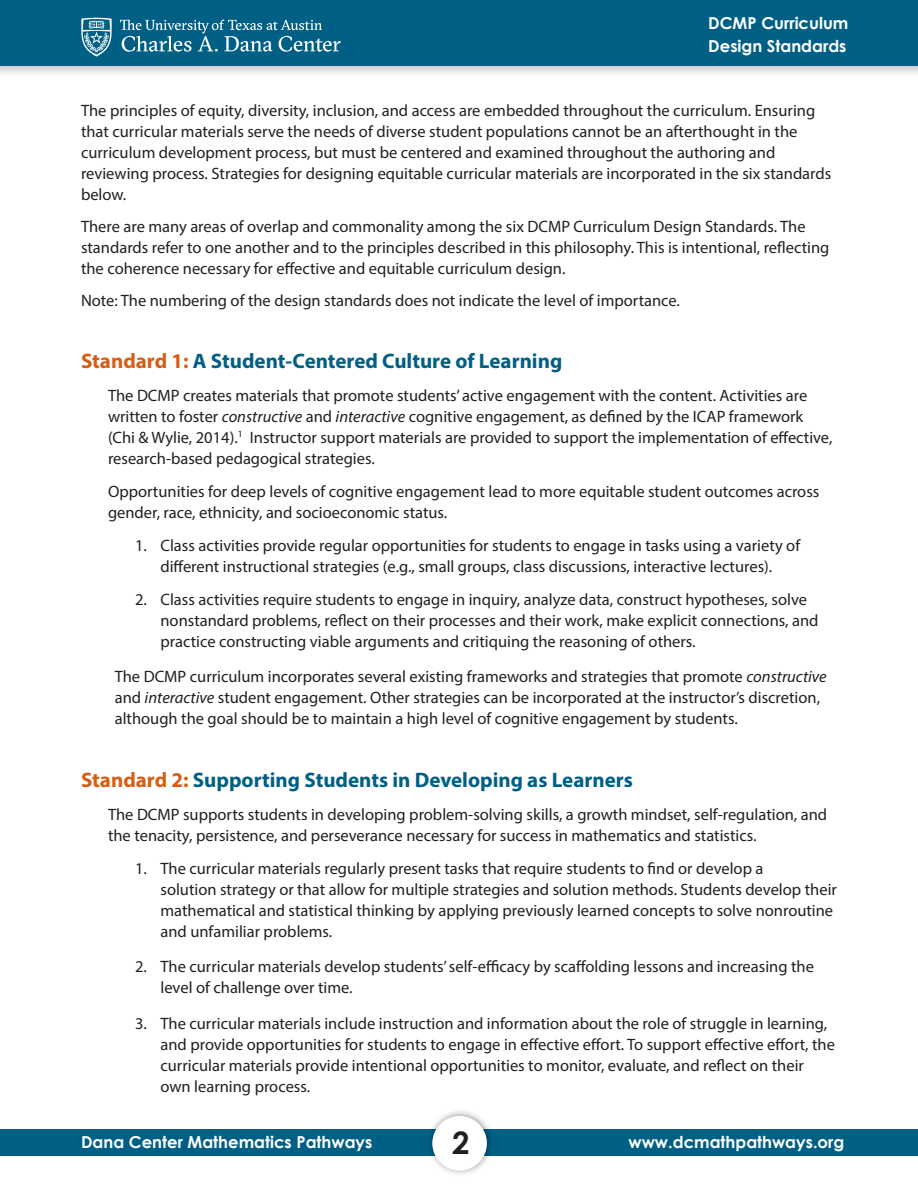
<style>
.page{position:relative;width:918px;height:1188px;background:#fff}
.page>*{position:absolute;margin:0;border:0;box-sizing:border-box;transform-origin:0 0}
.t1{font:700 31.05px "Century Gothic";color:#231f20}
.t2{font:700 21px "Myriad Pro";color:#005f85}
.t3{font:16.5px/21px "Myriad Pro";color:#231f20}
.t4{font:700 16.5px "Century Gothic";color:#fff}
.s1{color:#d75d14}
.s2{font-style:italic}
</style>
<div class="page">
<div style="left:0;top:1130px;width:918px;height:26px;background:#005f85"></div>
<img style="left:423px;top:1111px;width:74px;height:63px">
<div style="left:432px;top:1116px;width:55px;height:55px;background:#fff;border-radius:50%"></div>
<div style="left:0;top:0;width:918px;height:79px;background:#231f20;opacity:.25"></div>
<div style="left:0;top:0;width:918px;height:66px;background:#005f85"></div>
<svg style="left:81px;top:18px;width:31px;height:39px"></svg>
<svg style="left:120px;top:20px;width:221px;height:32px"></svg>
<p class="t4" style="left:708px;top:13px;width:142px">DCMP Curriculum</p>
<p class="t4" style="left:708px;top:35px;width:140px">Design Standards</p>
<p class="t3" style="left:81px;top:100px;width:752px">The principles of equity, diversity, inclusion, and access are embedded throughout the curriculum. Ensuring that curricular materials serve the needs of diverse student populations cannot be an afterthought in the curriculum development process, but must be centered and examined throughout the authoring and reviewing process. Strategies for designing equitable curricular materials are incorporated in the six standards below.</p>
<p class="t3" style="left:81px;top:216px;width:750px">There are many areas of overlap and commonality among the six DCMP Curriculum Design Standards. The standards refer to one another and to the principles described in this philosophy. This is intentional, reflecting the coherence necessary for effective and equitable curriculum design.</p>
<p class="t3" style="left:81px;top:289px;width:601px">Note: The numbering of the design standards does not indicate the level of importance.</p>
<p class="t2" style="left:81px;top:347px;width:483px"><span class="s1">Standard 1:</span> A Student-Centered Culture of Learning</p>
<p class="t3" style="left:108px;top:385px;width:726px">The DCMP creates materials that promote students’ active engagement with the content. Activities are written to foster <span class="s2">constructive</span> and <span class="s2">interactive</span> cognitive engagement, as defined by the ICAP framework (Chi &amp; Wylie, 2014).<sup>1</sup> Instructor support materials are provided to support the implementation of effective, research-based pedagogical strategies.</p>
<p class="t3" style="left:108px;top:481px;width:713px">Opportunities for deep levels of cognitive engagement lead to more equitable student outcomes across gender, race, ethnicity, and socioeconomic status.</p>
<p class="t3" style="left:135px;top:535px;width:667px;text-align:center">1. Class activities provide regular opportunities for students to engage in tasks using a variety of different instructional strategies (e.g., small groups, class discussions, interactive lectures).</p>
<p class="t3" style="left:160px;top:589px;width:660px;text-indent:-25px">2. Class activities require students to engage in inquiry, analyze data, construct hypotheses, solve nonstandard problems, reflect on their processes and their work, make explicit connections, and practice constructing viable arguments and critiquing the reasoning of others.</p>
<p class="t3" style="left:115px;top:666px;width:714px">The DCMP curriculum incorporates several existing frameworks and strategies that promote <span class="s2">constructive </span>and <span class="s2">interactive</span> student engagement. Other strategies can be incorporated at the instructor’s discretion, although the goal should be to maintain a high level of cognitive engagement by students.</p>
<p class="t2" style="left:81px;top:766px;width:553px"><span class="s1">Standard 2:</span> Supporting Students in Developing as Learners</p>
<p class="t3" style="left:108px;top:803px;width:721px">The DCMP supports students in developing problem‐solving skills, a growth mindset, self-regulation, and the tenacity, persistence, and perseverance necessary for success in mathematics and statistics.</p>
<p class="t3" style="left:160px;top:857px;width:678px;text-indent:-25px">1. The curricular materials regularly present tasks that require students to find or develop a<br>solution strategy or that allow for multiple strategies and solution methods. Students develop their mathematical and statistical thinking by applying previously learned concepts to solve nonroutine and unfamiliar problems.</p>
<p class="t3" style="left:160px;top:956px;width:655px;text-indent:-25px">2. The curricular materials develop students’ self-efficacy by scaffolding lessons and increasing the level of challenge over time.</p>
<p class="t3" style="left:160px;top:1012px;width:676px;text-indent:-25px">3. The curricular materials include instruction and information about the role of struggle in learning, and provide opportunities for students to engage in effective effort. To support effective effort, the curricular materials provide intentional opportunities to monitor, evaluate, and reflect on their own learning process.</p>
<p class="t4" style="left:81px;top:1131px;width:293px">Dana Center Mathematics Pathways</p>
<p class="t1" style="left:452px;top:1123px;width:19px">2</p>
<p class="t4" style="left:629px;top:1131px;width:217px">www.dcmathpathways.org</p>
</div>
